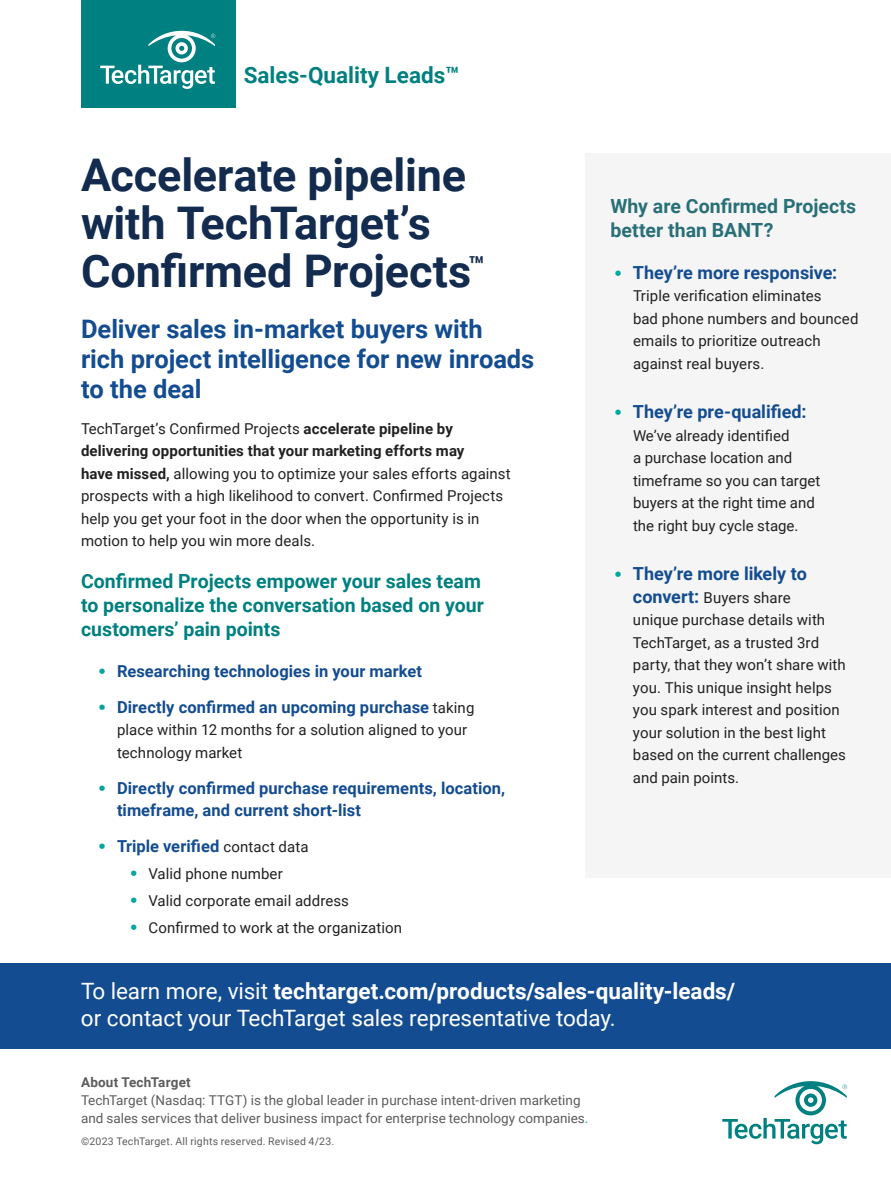
<style>
.page{position:relative;width:891px;height:1188px;background:#fff}
.page>*{position:absolute;margin:0;border:0;box-sizing:border-box;transform-origin:0 0}
.t1{font:700 45px/48px "Roboto";letter-spacing:-.005em;color:#122b4e}
.t2{font:700 25.5px/30px "Roboto";color:#134c90}
.t3{font:22.5px/27px "Roboto";letter-spacing:-.005em;color:#fff}
.t4{font:700 22.5px "Roboto";color:#008080}
.t5{font:700 19.5px/24px "Roboto";color:#008080}
.t6{font:700 19.5px/24px "Roboto";color:#296f77}
.t7{font:700 18px "Roboto";color:#134c90}
.t8{font:700 16.5px/22.5px "Roboto";letter-spacing:.005em;color:#134c90}
.t9{font:15px/22.5px "Roboto";letter-spacing:.005em;color:#212121}
.t10{font:13.5px/18px "Roboto";letter-spacing:.005em;color:#5c5c5c}
.t11{font:700 13.5px "Roboto";letter-spacing:.015em;color:#5c5c5c}
.t12{font:10.5px "Roboto";letter-spacing:.02em;color:#5c5c5c}
.s1{font-weight:700}
.s2{font-family:"N Haas Grotesk DS Std 75 Bd";font-weight:400;font-size:18px;color:#00a69f}
.s3{font-weight:400;font-size:15px;color:#212121}
.s4{font-family:"N Haas Grotesk DS Std 75 Bd";font-size:18px;color:#00a69f}
.s5{font-family:"N Haas Grotesk DS Std 75 Bd";font-weight:400;color:#00a69f}
.s6{font-weight:700;font-size:18px;color:#134c90}
.s7{color:#00a69f}
</style>
<div class="page">
<div style="left:82px;top:0;width:154px;height:108px;background:#008080"></div>
<svg style="left:100px;top:31px;width:115px;height:58px"></svg>
<div style="left:585px;top:153px;width:306px;height:724px;background:#f5f5f5"></div>
<div style="left:0;top:963px;width:891px;height:85px;background:#134c90"></div>
<svg style="left:722px;top:1081px;width:125px;height:63px"></svg>
<h3 class="t4" style="left:244px;top:59px;width:217px">Sales-Quality Leads™</h3>
<h1 class="t1" style="left:81px;top:150px;width:405px">Accelerate pipeline with TechTarget’s<br>Confirmed Projects<sup>™</sup></h1>
<h2 class="t2" style="left:81px;top:313px;width:455px">Deliver sales in-market buyers with<br>rich project intelligence for new inroads to the deal</h2>
<p class="t9" style="left:81px;top:417px;width:431px">TechTarget’s Confirmed Projects <span class="s1">accelerate pipeline by delivering opportunities that your marketing efforts may<br>have missed,</span> allowing you to optimize your sales efforts against prospects with a high likelihood to convert. Confirmed Projects help you get your foot in the door when the opportunity is in motion to help you win more deals.</p>
<h3 class="t5" style="left:81px;top:569px;width:404px">Confirmed Projects empower your sales team to personalize the conversation based on your customers’ pain points</h3>
<p class="t8" style="left:99px;top:659px;width:324px"><span class="s2">•</span> Researching technologies in your market</p>
<p class="t8" style="left:99px;top:695px;width:377px"><span class="s2">•</span> Directly confirmed an upcoming purchase <span class="s3">taking</span></p>
<p class="t9" style="left:117px;top:718px;width:352px">place within 12 months for a solution aligned to your technology market</p>
<p class="t8" style="left:117px;top:776px;width:390px;text-indent:-18px"><span class="s2">•</span> Directly confirmed purchase requirements, location, timeframe, and current short-list</p>
<p class="t8" style="left:99px;top:835px;width:211px"><span class="s2">•</span> Triple verified <span class="s3">contact data</span></p>
<p class="t9" style="left:130px;top:862px;width:154px"><span class="s4">•</span> Valid phone number</p>
<p class="t9" style="left:130px;top:889px;width:220px"><span class="s4">•</span> Valid corporate email address</p>
<p class="t9" style="left:130px;top:916px;width:273px"><span class="s4">•</span> Confirmed to work at the organization</p>
<h3 class="t6" style="left:610px;top:193px;width:247px">Why are Confirmed Projects better than BANT?</h3>
<p class="t7" style="left:615px;top:260px;width:224px"><span class="s5">•</span> They’re more responsive:</p>
<p class="t9" style="left:633px;top:284px;width:227px">Triple verification eliminates<br>bad phone numbers and bounced emails to prioritize outreach against real buyers.</p>
<p class="t7" style="left:615px;top:399px;width:193px"><span class="s5">•</span> They’re pre-qualified:</p>
<p class="t9" style="left:633px;top:423px;width:189px">We’ve already identified<br>a purchase location and timeframe so you can target buyers at the right time and the right buy cycle stage.</p>
<p class="t7" style="left:615px;top:561px;width:193px"><span class="s5">•</span> They’re more likely to</p>
<p class="t9" style="left:633px;top:585px;width:214px"><span class="s6">convert:</span> Buyers share<br>unique purchase details with<br>TechTarget, as a trusted 3rd party, that they won’t share with you. This unique insight helps you spark interest and position your solution in the best light based on the current challenges and pain points.</p>
<h3 class="t3" style="left:81px;top:977px;width:656px">To learn more, visit <span class="s1">techtarget.com/products/sales-quality-leads/ </span>or contact your TechTarget sales representative today.</h3>
<p class="t11" style="left:81px;top:1072px;width:111px">About TechTarget</p>
<p class="t10" style="left:81px;top:1090px;width:509px">TechTarget (Nasdaq: TTGT) is the global leader in purchase intent-driven marketing and sales services that deliver business impact for enterprise technology companies<span class="s7">.</span></p>
<p class="t12" style="left:81px;top:1134px;width:255px">©2023 TechTarget. All rights reserved. Revised 4/23.</p>
</div>
